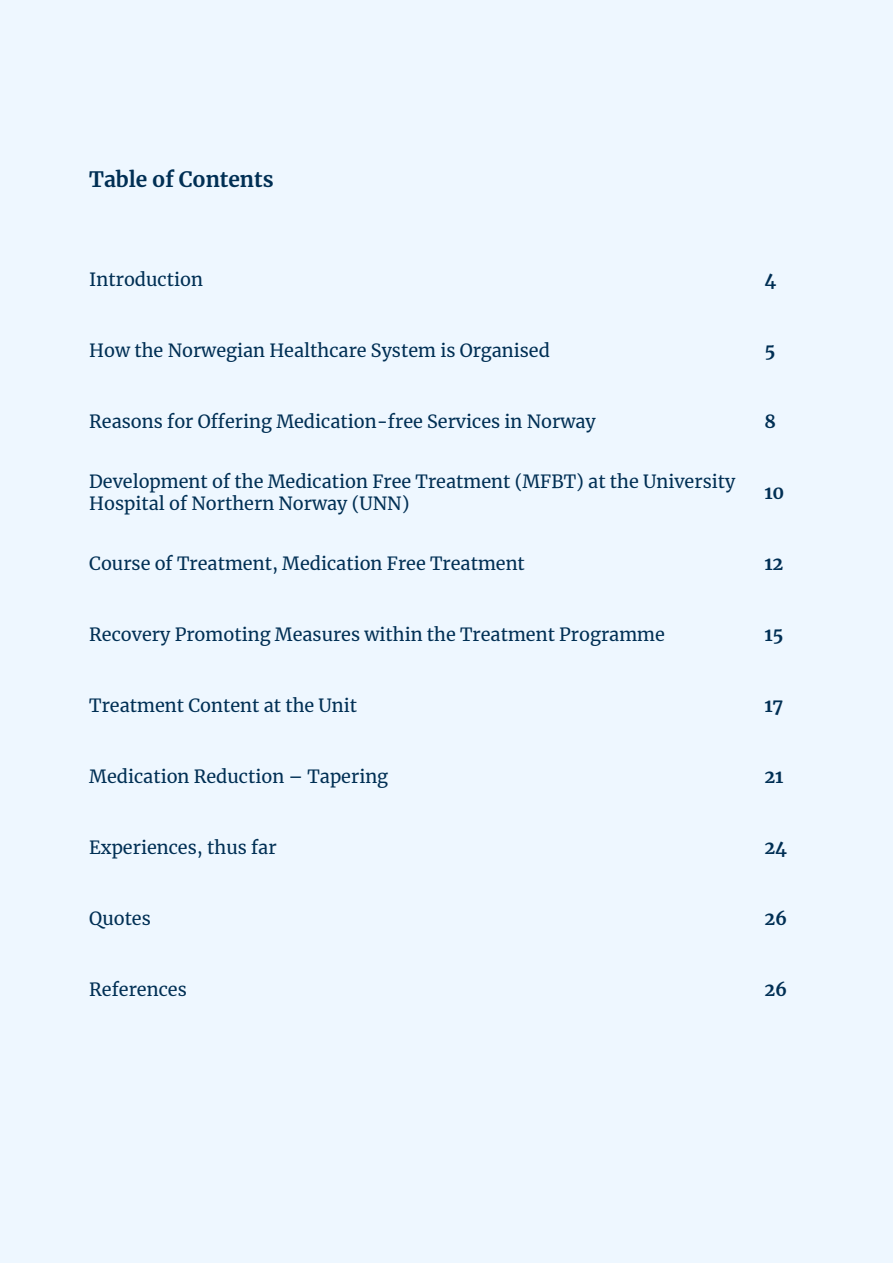
<style>
.page{position:relative;width:893px;height:1264px;background:#fff}
.page>*{position:absolute;margin:0;border:0;box-sizing:border-box;transform-origin:0 0}
.t1{font:700 21px "Merriweather";letter-spacing:-.005em;color:#002f54}
.t2{font:18px/22.5px "Merriweather";color:#002f54}
.t3{font:700 18px "Merriweather";color:#002f54}
</style>
<div class="page">
<div style="left:0;top:0;width:892px;height:1262px;background:#eef7ff"></div>
<p class="t1" style="left:89px;top:166px;width:186px">Table of Contents</p>
<p class="t2" style="left:89px;top:268px;width:115px">Introduction</p>
<p class="t3" style="left:764px;top:268px;width:13px">4</p>
<p class="t2" style="left:89px;top:339px;width:462px">How the Norwegian Healthcare System is Organised</p>
<p class="t3" style="left:764px;top:339px;width:13px">5</p>
<p class="t2" style="left:89px;top:410px;width:508px">Reasons for Offering Medication-free Services in Norway</p>
<p class="t3" style="left:764px;top:410px;width:13px">8</p>
<p class="t2" style="left:89px;top:470px;width:647px">Development of the Medication Free Treatment (MFBT) at the University<br>Hospital of Northern Norway (UNN)</p>
<p class="t3" style="left:764px;top:481px;width:22px">10</p>
<p class="t2" style="left:89px;top:552px;width:437px">Course of Treatment, Medication Free Treatment</p>
<p class="t3" style="left:764px;top:552px;width:21px">12</p>
<p class="t2" style="left:89px;top:623px;width:577px">Recovery Promoting Measures within the Treatment Programme</p>
<p class="t3" style="left:764px;top:623px;width:21px">15</p>
<p class="t2" style="left:89px;top:694px;width:269px">Treatment Content at the Unit</p>
<p class="t3" style="left:764px;top:694px;width:20px">17</p>
<p class="t2" style="left:89px;top:765px;width:300px">Medication Reduction – Tapering</p>
<p class="t3" style="left:764px;top:765px;width:21px">21</p>
<p class="t2" style="left:89px;top:836px;width:189px">Experiences, thus far</p>
<p class="t3" style="left:764px;top:836px;width:24px">24</p>
<p class="t2" style="left:89px;top:907px;width:63px">Quotes</p>
<p class="t3" style="left:764px;top:907px;width:24px">26</p>
<p class="t2" style="left:89px;top:978px;width:99px">References</p>
<p class="t3" style="left:764px;top:978px;width:24px">26</p>
</div>
